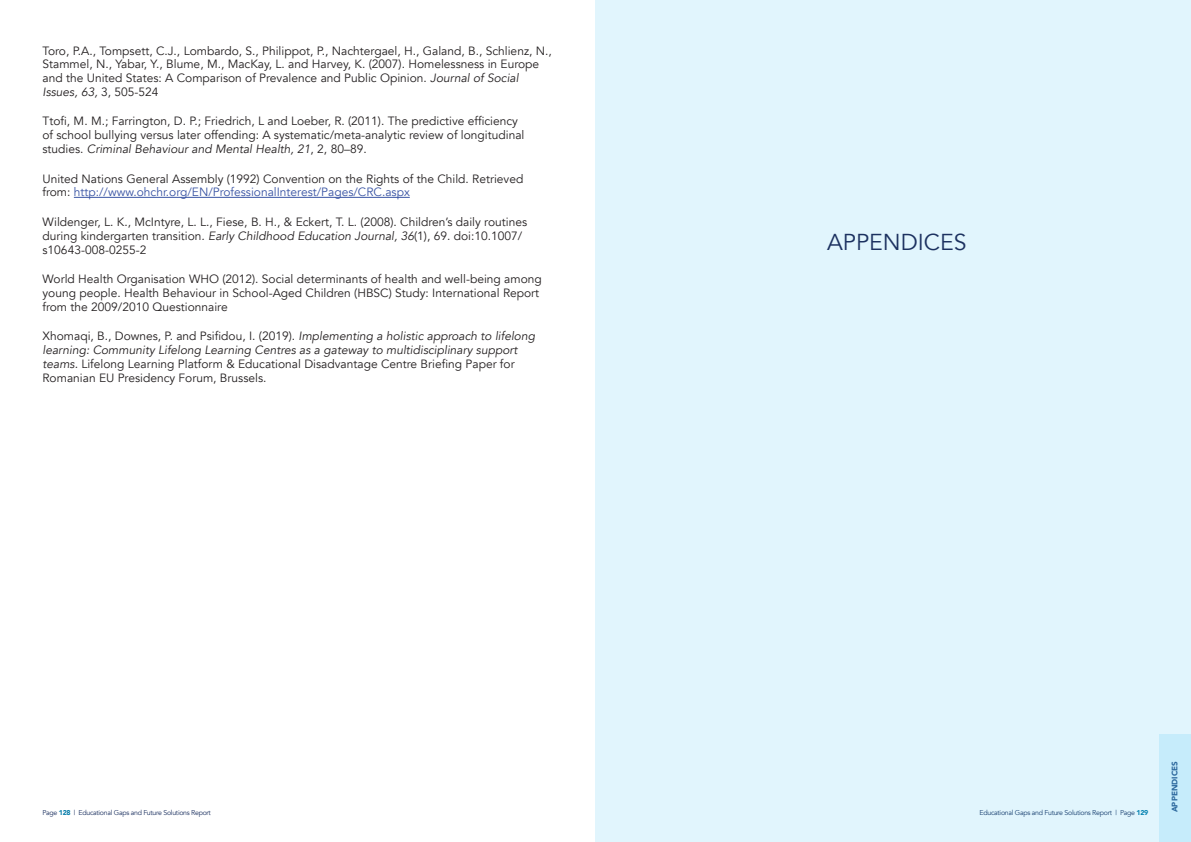
<style>
.page{position:relative;width:1191px;height:842px;background:#fff}
.page>*{position:absolute;margin:0;border:0;box-sizing:border-box;transform-origin:0 0}
.t1{font:23px "Avenir";color:#1c3160}
.t2{font:12px/13.8px "Avenir";color:#231f20}
.t3{font:900 8px "Avenir";color:#346093}
.t4{font:7px "Avenir";letter-spacing:-.04em;color:#1c3160}
.s1{font-style:italic}
.s2{color:#3853a3}
.s3{font-weight:900;color:#097eaa}
</style>
<div class="page">
<hr style="left:74px;top:197px;width:336px;height:1px;background:#3853a3">
<div style="left:595px;top:0;width:596px;height:842px;background:#e1f5fd"></div>
<p class="t2" style="left:43px;top:44px;width:511px">Toro, P.A., Tompsett, C.J., Lombardo, S., Philippot, P., Nachtergael, H., Galand, B., Schlienz, N., Stammel, N., Yabar, Y., Blume, M., MacKay, L. and Harvey, K. (2007). Homelessness in Europe and the United States: A Comparison of Prevalence and Public Opinion. <span class="s1">Journal of Social Issues, 63,</span> 3, 505-524</p>
<p class="t2" style="left:43px;top:115px;width:483px">Ttofi, M. M.; Farrington, D. P.; Friedrich, L and Loeber, R. (2011). The predictive efficiency of school bullying versus later offending: A systematic/meta-analytic review of longitudinal studies. <span class="s1">Criminal Behaviour and Mental Health, 21</span>, 2, 80–89.</p>
<p class="t2" style="left:43px;top:172px;width:482px">United Nations General Assembly (1992) Convention on the Rights of the Child. Retrieved from: <span class="s2">http://www.ohchr.org/EN/ProfessionalInterest/Pages/CRC.aspx</span></p>
<p class="t2" style="left:43px;top:215px;width:486px">Wildenger, L. K., McIntyre, L. L., Fiese, B. H., &amp; Eckert, T. L. (2008). Children’s daily routines during kindergarten transition<span class="s1">. Early Childhood Education Journal, 36</span>(1), 69. doi:10.1007/ s10643-008-0255-2</p>
<p class="t2" style="left:43px;top:272px;width:501px">World Health Organisation WHO (2012). Social determinants of health and well-being among young people. Health Behaviour in School-Aged Children (HBSC) Study: International Report from the 2009/2010 Questionnaire</p>
<p class="t2" style="left:43px;top:329px;width:494px">Xhomaqi, B., Downes, P. and Psifidou, I. (2019). <span class="s1">Implementing a holistic approach to lifelong learning: Community Lifelong Learning Centres as a gateway to multidisciplinary support teams.</span> Lifelong Learning Platform &amp; Educational Disadvantage Centre Briefing Paper for Romanian EU Presidency Forum, Brussels.</p>
<p class="t4" style="left:43px;top:808px;width:170px">Page <span class="s3">128</span> | Educational Gaps and Future Solutions Report</p>
<h1 class="t1" style="left:827px;top:228px;width:141px">APPENDICES</h1>
<p class="t4" style="left:979px;top:808px;width:170px">Educational Gaps and Future Solutions Report | Page <span class="s3">129</span></p>
<p class="t3" style="left:1167px;top:812px;width:53px;rotate:-90deg">APPENDICES</p>
</div>
